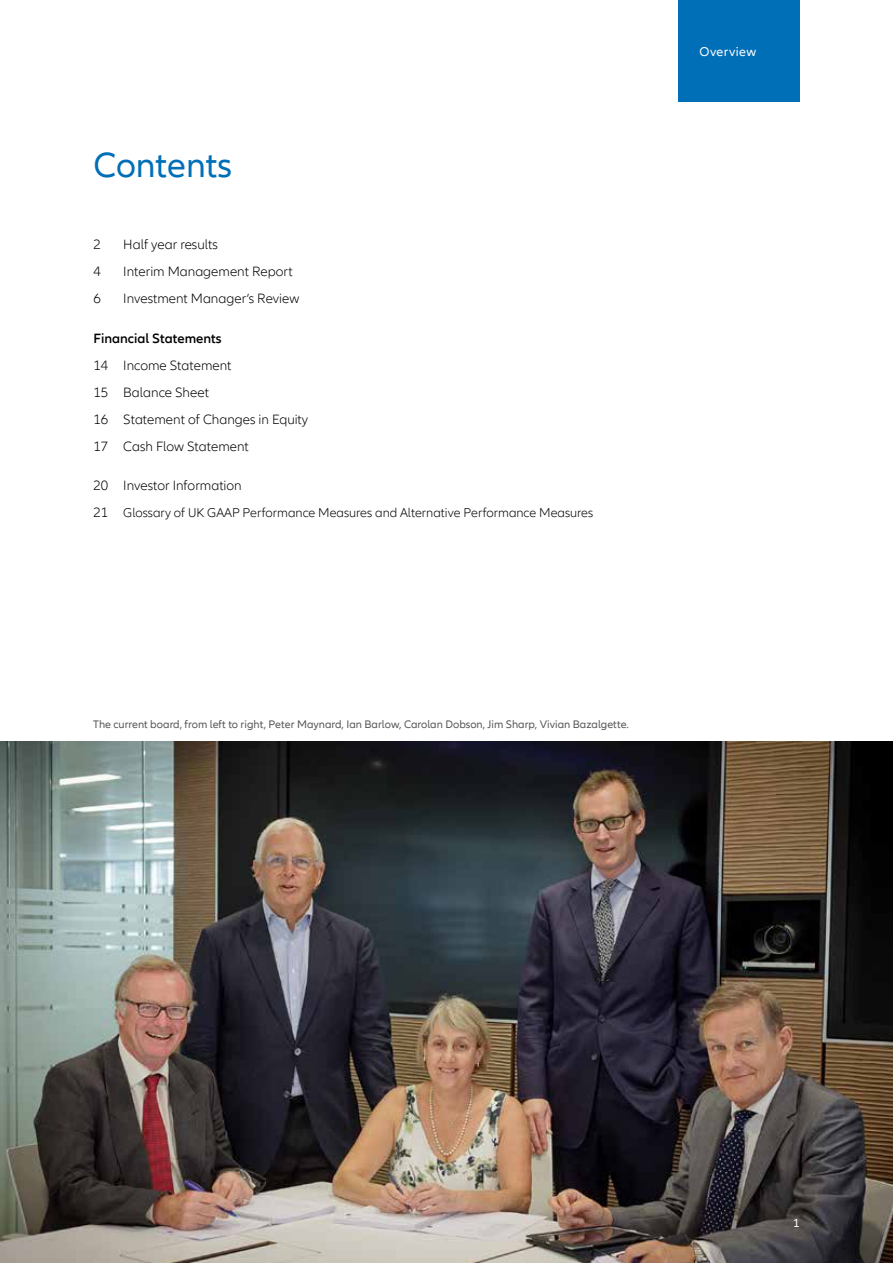
<style>
.page{position:relative;width:893px;height:1263px;background:#fff}
.page>*{position:absolute;margin:0;border:0;box-sizing:border-box;transform-origin:0 0}
.t1{font:36px "Allianz Neo";color:#006fb7}
.t2{font:300 13.8px/27px "Allianz Neo";color:#000}
.t3{font:600 13.8px "Allianz Neo";color:#000}
.t4{font:300 13.2px "Allianz Neo";color:#000}
.t5{font:13.2px "Allianz Neo";letter-spacing:.03em;color:#fff}
.t6{font:12px "Allianz Neo";color:#fff}
.t7{font:11.25px "Allianz Neo";color:#575756}
.s1{font-size:13.8px}
</style>
<div class="page">
<div style="left:678px;top:0;width:121px;height:102px;background:#006fb7"></div>
<img style="left:0;top:742px;width:893px;height:521px">
<h1 class="t1" style="left:94px;top:145px;width:140px">Contents</h1>
<p class="t2" style="left:94px;top:231px;width:9px">2</p>
<p class="t2" style="left:123px;top:231px;width:96px">Half year results</p>
<p class="t2" style="left:94px;top:258px;width:9px">4</p>
<p class="t2" style="left:123px;top:258px;width:171px">Interim Management Report</p>
<p class="t2" style="left:94px;top:285px;width:9px">6</p>
<p class="t2" style="left:123px;top:285px;width:178px">Investment Manager’s Review</p>
<p class="t3" style="left:94px;top:330px;width:129px">Financial Statements</p>
<p class="t2" style="left:94px;top:352px;width:216px">14 Income Statement<br>15 Balance Sheet<br>16 Statement of Changes in Equity<br>17 Cash Flow Statement</p>
<p class="t2" style="left:94px;top:473px;width:150px">20 Investor Information</p>
<p class="t4" style="left:94px;top:505px;width:501px"><span class="s1">21</span> Glossary of UK GAAP Performance Measures and Alternative Performance Measures</p>
<p class="t5" style="left:699px;top:44px;width:58px">Overview</p>
<p class="t7" style="left:93px;top:718px;width:537px">The current board, from left to right, Peter Maynard, Ian Barlow, Carolan Dobson, Jim Sharp, Vivian Bazalgette.</p>
<p class="t6" style="left:793px;top:1216px;width:8px">1</p>
</div>
